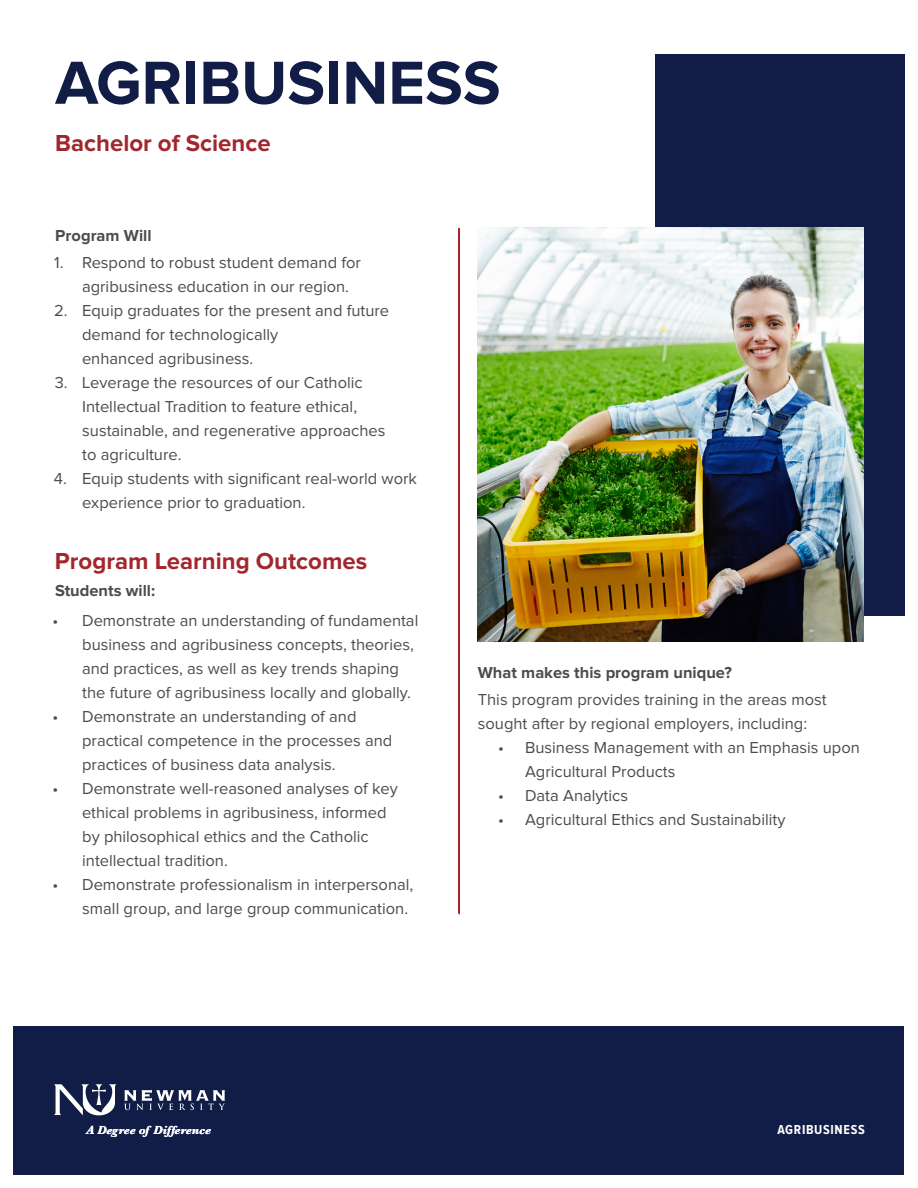
<style>
.page{position:relative;width:918px;height:1188px;background:#fff}
.page>*{position:absolute;margin:0;border:0;box-sizing:border-box;transform-origin:0 0}
.t1{font:700 63px "Proxima Nova";color:#111d47}
.t2{font:700 24px "Proxima Nova";color:#a2272d}
.t3{font:16.5px/24px "Proxima Nova";color:#4b4c4d}
.t4{font:700 16.5px "Proxima Nova";color:#4b4c4d}
.t5{font:700 13.5px "Proxima Nova Cond";letter-spacing:.05em;color:#fff}
.t6{font:italic 700 12.15px "Baskerville";color:#fff}
</style>
<div class="page">
<div style="left:14px;top:1026px;width:890px;height:148px;background:#111d47"></div>
<svg style="left:458px;top:228px;width:2px;height:687px"></svg>
<div style="left:655px;top:54px;width:249px;height:562px;background:#111d47"></div>
<svg style="left:124px;top:1090px;width:101px;height:20px"></svg>
<svg style="left:54px;top:1084px;width:63px;height:31px"></svg>
<img style="left:478px;top:228px;width:385px;height:413px">
<p class="t1" style="left:55px;top:47px;width:447px">AGRIBUSINESS</p>
<p class="t2" style="left:55px;top:130px;width:217px">Bachelor of Science</p>
<p class="t4" style="left:55px;top:226px;width:98px">Program Will</p>
<p class="t3" style="left:82px;top:251px;width:281px;text-indent:-28px">1. Respond to robust student demand for agribusiness education in our region.</p>
<p class="t3" style="left:82px;top:299px;width:309px;text-indent:-28px">2. Equip graduates for the present and future demand for technologically<br>enhanced agribusiness.</p>
<p class="t3" style="left:82px;top:371px;width:305px;text-indent:-27px">3. Leverage the resources of our Catholic Intellectual Tradition to feature ethical, sustainable, and regenerative approaches to agriculture.</p>
<p class="t3" style="left:82px;top:467px;width:337px;text-indent:-28px">4. Equip students with significant real-world work experience prior to graduation.</p>
<p class="t2" style="left:55px;top:548px;width:314px">Program Learning Outcomes</p>
<p class="t4" style="left:55px;top:581px;width:102px">Students will:</p>
<p class="t3" style="left:82px;top:610px;width:338px;text-indent:-29px">• Demonstrate an understanding of fundamental business and agribusiness concepts, theories, and practices, as well as key trends shaping the future of agribusiness locally and globally.</p>
<p class="t3" style="left:82px;top:706px;width:312px;text-indent:-30px">• Demonstrate an understanding of and practical competence in the processes and practices of business data analysis.</p>
<p class="t3" style="left:82px;top:778px;width:317px;text-indent:-29px">• Demonstrate well-reasoned analyses of key ethical problems in agribusiness, informed by philosophical ethics and the Catholic intellectual tradition.</p>
<p class="t3" style="left:82px;top:874px;width:333px;text-indent:-30px">• Demonstrate professionalism in interpersonal, small group, and large group communication.</p>
<p class="t4" style="left:478px;top:663px;width:256px">What makes this program unique?</p>
<p class="t3" style="left:478px;top:688px;width:351px">This program provides training in the areas most sought after by regional employers, including:</p>
<p class="t3" style="left:525px;top:736px;width:336px;text-indent:-27px">• Business Management with an Emphasis upon<br>Agricultural Products</p>
<p class="t3" style="left:498px;top:784px;width:131px">• Data Analytics</p>
<p class="t3" style="left:498px;top:808px;width:289px">• Agricultural Ethics and Sustainability</p>
<p class="t6" style="left:86px;top:1121px;width:126px">A Degree of Difference</p>
<p class="t5" style="left:777px;top:1122px;width:89px">AGRIBUSINESS</p>
</div>
